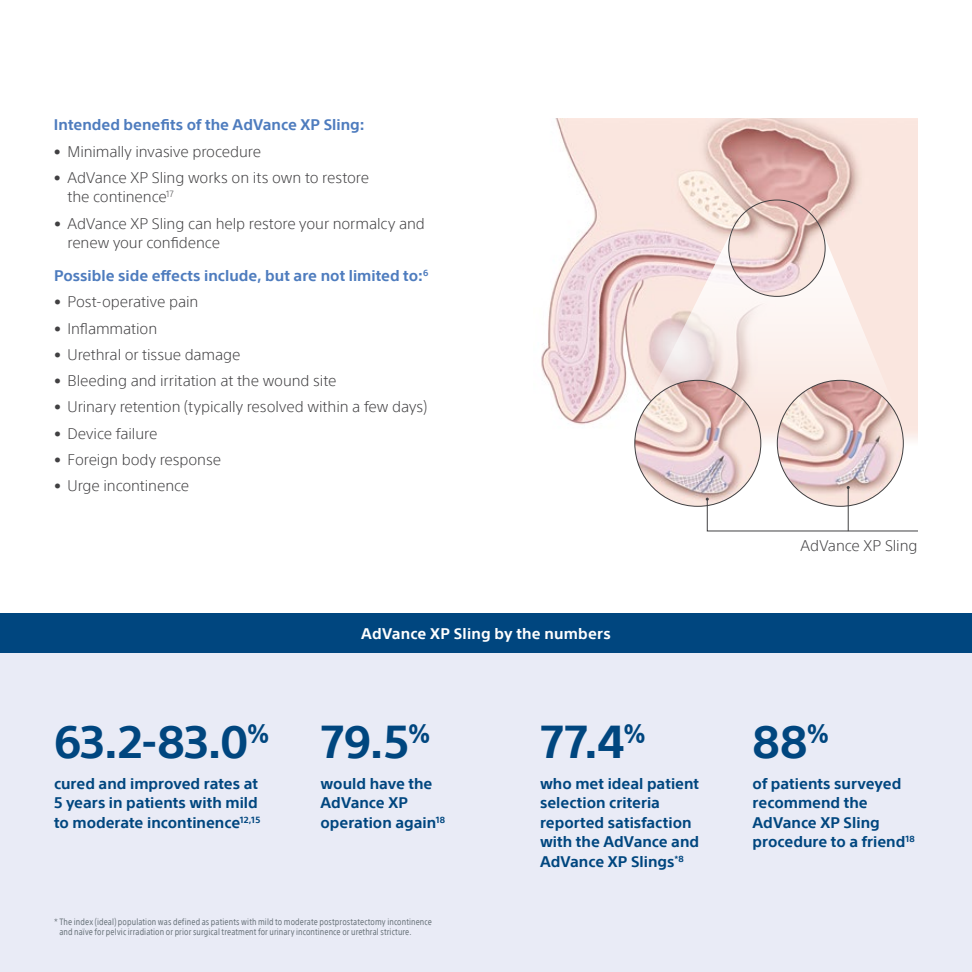
<style>
.page{position:relative;width:972px;height:972px;background:#fff}
.page>*{position:absolute;margin:0;border:0;box-sizing:border-box;transform-origin:0 0}
.t1{font:700 45px "SST";color:#00467f}
.t2{font:300 15px/19.5px "SST";letter-spacing:-.005em;color:#414042}
.t3{font:700 15px/19.5px "SST";color:#00467f}
.t4{font:700 15px "SST";color:#4e7cbe}
.t5{font:700 15px "SST";letter-spacing:.01em;color:#fff}
.t6{font:condensed 9px/10.5px "SST";letter-spacing:.015em;color:#6a747b}
</style>
<div class="page">
<div style="left:0;top:652px;width:972px;height:320px;background:#e9ebf6"></div>
<div style="left:0;top:613px;width:972px;height:39px;background:#00467f"></div>
<img style="left:541px;top:119px;width:377px;height:342px">
<svg style="left:638px;top:226px;width:261px;height:194px"></svg>
<img style="left:635px;top:380px;width:126px;height:126px;border-radius:63px">
<img style="left:777px;top:380px;width:126px;height:126px;border-radius:63px">
<svg style="left:706px;top:498px;width:212px;height:34px"></svg>
<hr style="left:848px;top:488px;width:1px;height:43px;background:#414042">
<p class="t4" style="left:54px;top:116px;width:313px">Intended benefits of the AdVance XP Sling:</p>
<p class="t2" style="left:54px;top:141px;width:209px">• Minimally invasive procedure</p>
<p class="t2" style="left:67px;top:168px;width:303px;text-indent:-13px">• AdVance XP Sling works on its own to restore the continence<sup>17</sup></p>
<p class="t2" style="left:68px;top:213px;width:359px;text-indent:-14px">• AdVance XP Sling can help restore your normalcy and renew your confidence</p>
<p class="t4" style="left:54px;top:267px;width:376px">Possible side effects include, but are not limited to:<sup>6</sup></p>
<p class="t2" style="left:54px;top:292px;width:146px">• Post-operative pain</p>
<p class="t2" style="left:54px;top:318px;width:105px">• Inflammation</p>
<p class="t2" style="left:54px;top:345px;width:188px">• Urethral or tissue damage</p>
<p class="t2" style="left:54px;top:371px;width:284px">• Bleeding and irritation at the wound site</p>
<p class="t2" style="left:54px;top:397px;width:375px">• Urinary retention (typically resolved within a few days)</p>
<p class="t2" style="left:54px;top:423px;width:105px">• Device failure</p>
<p class="t2" style="left:54px;top:450px;width:169px">• Foreign body response</p>
<p class="t2" style="left:54px;top:476px;width:137px">• Urge incontinence</p>
<p class="t5" style="left:361px;top:624px;width:251px">AdVance XP Sling by the numbers</p>
<p class="t2" style="left:801px;top:536px;width:118px">AdVance XP Sling</p>
<h1 class="t1" style="left:54px;top:715px;width:378px">63.2-83.0<sup>%</sup> 79.5<sup>%</sup></h1>
<h1 class="t1" style="left:753px;top:715px;width:78px">88<sup>%</sup></h1>
<h1 class="t1" style="left:540px;top:715px;width:107px">77.4<sup>%</sup></h1>
<p class="t3" style="left:54px;top:773px;width:208px">cured and improved rates at<br>5 years in patients with mild to moderate incontinence<sup>12,15</sup></p>
<p class="t3" style="left:320px;top:773px;width:126px">would have the<br>AdVance XP operation again<sup>18</sup></p>
<p class="t3" style="left:753px;top:773px;width:164px">of patients surveyed recommend the<br>AdVance XP Sling procedure to a friend<sup>18</sup></p>
<p class="t3" style="left:540px;top:773px;width:161px">who met ideal patient selection criteria reported satisfaction with the AdVance and<br>AdVance XP Slings<sup>*8</sup></p>
<p class="t6" style="left:59px;top:916px;width:374px;text-indent:-5px">* The index (ideal) population was defined as patients with mild to moderate postprostatectomy incontinence and naïve for pelvic irradiation or prior surgical treatment for urinary incontinence or urethral stricture.</p>
</div>
